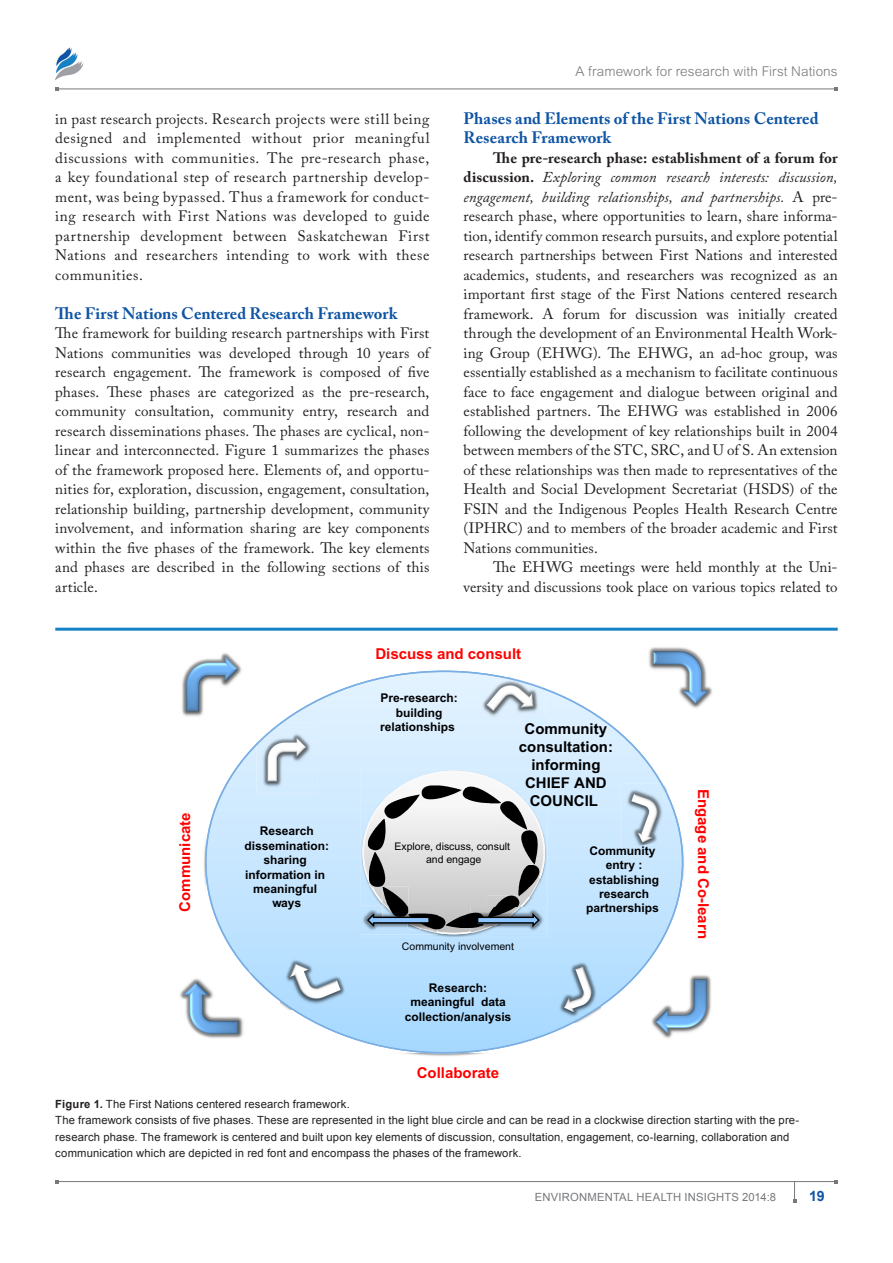
<style>
.page{position:relative;width:893px;height:1263px;background:#fff}
.page>*{position:absolute;margin:0;border:0;box-sizing:border-box;transform-origin:0 0}
.t1{font:700 16.5px/19.5px "Adobe Caslon Pro";color:#1055a4}
.H2-H3{font:15px/19.5px "Adobe Caslon Pro";letter-spacing:.005em;color:#231f20;text-align:justify}
.TxF{font:15px/19.5px "Adobe Caslon Pro";letter-spacing:.015em;color:#231f20;text-align:justify}
.Tx{font:15px/19.5px "Adobe Caslon Pro";letter-spacing:.015em;color:#231f20;text-align:justify}
.t2{font:700 15px "Arial";color:#f00}
.t3{font:700 15px/18px "Arial";color:#000;text-align:center}
.t4{font:700 14.85px "Arial";color:#000}
.t5{font:700 14.25px "Arial";color:#1055a4}
.t6{font:300 13.5px "Arial MT Std";letter-spacing:.01em;color:#76787b}
.t7{font:700 12px/14.4px "Arial";color:#000;text-align:center}
.FigC{font:11.25px/16.5px "Arial";letter-spacing:.015em;color:#231f20}
.t8{font:11.25px "Arial";letter-spacing:.015em;color:#76787b}
.t9{font:10.5px/12.6px "Arial";color:#000;text-align:center}
.s1{font-weight:700}
.s2{font-style:italic}
</style>
<div class="page">
<hr style="left:57px;top:89px;width:779px;height:1px;background:#76787b">
<hr style="left:57px;top:1181px;width:779px;height:1px;background:#76787b">
<img style="left:55px;top:47px;width:29px;height:33px">
<svg style="left:793px;top:1182px;width:3px;height:20px"></svg>
<hr style="left:55px;top:628px;width:783px;height:3px;background:#1582c5">
<img style="left:182px;top:653px;width:60px;height:64px">
<img style="left:180px;top:978px;width:25px;height:59px">
<img style="left:649px;top:647px;width:64px;height:61px">
<img style="left:683px;top:975px;width:28px;height:58px">
<svg style="left:205px;top:671px;width:478px;height:382px"></svg>
<p class="Tx" style="left:55px;top:109px;width:376px">in past research projects. Research projects were still being designed and implemented without prior meaningful discussions with communities. The pre-research phase, a key foundational step of research partnership develop&shy;ment, was being bypassed. Thus a framework for conduct&shy;ing research with First Nations was developed to guide partnership development between Saskatchewan First Nations and researchers intending to work with these communities.</p>
<h1 class="t1" style="left:55px;top:303px;width:344px">The First Nations Centered Research Framework</h1>
<p class="TxF" style="left:55px;top:323px;width:376px">The framework for building research partnerships with First Nations communities was developed through 10 years of research engagement. The framework is composed of five phases. These phases are categorized as the pre-research, community consultation, community entry, research and research disseminations phases. The phases are cyclical, non&shy;linear and interconnected. Figure 1 summarizes the phases of the framework proposed here. Elements of, and opportu&shy;nities for, exploration, discussion, engagement, consultation, relationship building, partnership development, community involvement, and information sharing are key components within the five phases of the framework. The key elements and phases are described in the following sections of this article.</p>
<p class="t6" style="left:575px;top:63px;width:264px">A framework for research with First Nations</p>
<h1 class="t1" style="left:463px;top:108px;width:357px">Phases and Elements of the First Nations Centered<br>Research Framework</h1>
<p class="H2-H3" style="left:463px;top:148px;width:376px;text-indent:30px"><span class="s1">The pre-research phase: establishment of a forum for discussion.</span> <span class="s2">Exploring common research interests: discussion, engagement, building relationships, and partnerships.</span> A pre&shy;research phase, where opportunities to learn, share informa&shy;tion, identify common research pursuits, and explore potential research partnerships between First Nations and interested academics, students, and researchers was recognized as an important first stage of the First Nations centered research framework. A forum for discussion was initially created through the development of an Environmental Health Work&shy;ing Group (EHWG). The EHWG, an ad-hoc group, was essentially established as a mechanism to facilitate continuous face to face engagement and dialogue between original and established partners. The EHWG was established in 2006 following the development of key relationships built in 2004 between members of the STC, SRC, and U of S. An extension of these relationships was then made to representatives of the Health and Social Development Secretariat (HSDS) of the FSIN and the Indigenous Peoples Health Research Centre (IPHRC) and to members of the broader academic and First Nations communities.</p>
<p class="Tx" style="left:463px;top:557px;width:376px;text-align:right">The EHWG meetings were held monthly at the Uni&shy;versity and discussions took place on various topics related to</p>
<p class="t2" style="left:176px;top:912px;width:101px;rotate:-90deg">Communicate</p>
<p class="t7" style="left:244px;top:824px;width:86px">Research dissemination: sharing information in meaningful ways</p>
<p class="t2" style="left:375px;top:644px;width:147px">Discuss and consult</p>
<p class="t7" style="left:380px;top:691px;width:79px">Pre-research: building relationships</p>
<p class="t3" style="left:519px;top:720px;width:96px">Community consultation: informing</p>
<p class="t4" style="left:525px;top:774px;width:83px">CHIEF AND</p>
<p class="t3" style="left:530px;top:792px;width:70px">COUNCIL</p>
<p class="t9" style="left:394px;top:840px;width:117px">Explore, discuss, consult and engage</p>
<p class="t7" style="left:586px;top:843px;width:75px">Community entry : establishing research partnerships</p>
<p class="t3" style="left:435px;top:853px;width:22px">Bu</p>
<p class="t9" style="left:402px;top:940px;width:114px">Community involvement</p>
<p class="t7" style="left:405px;top:980px;width:108px">Research: meaningful data collection/analysis</p>
<p class="t2" style="left:417px;top:1064px;width:84px">Collaborate</p>
<p class="t2" style="left:712px;top:789px;width:152px;rotate:90deg">Engage and Co-learn</p>
<p class="FigC" style="left:55px;top:1096px;width:746px"><span class="s1">Figure 1.</span> The First N ations centered research framework.<br>The framework consists of five phases. These are represented in the light blue circle and can be read in a clockwise direction starting with the pre&shy;research phase. The framework is centered and built upon key elements of discussion, consultation, engagement, co-learning, collaboration and communication which are depicted in red font and encompass the phases of the framework.</p>
<p class="t8" style="left:535px;top:1189px;width:243px">Environmental Health I nsights 2014:8</p>
<p class="t5" style="left:809px;top:1186px;width:17px">19</p>
</div>
